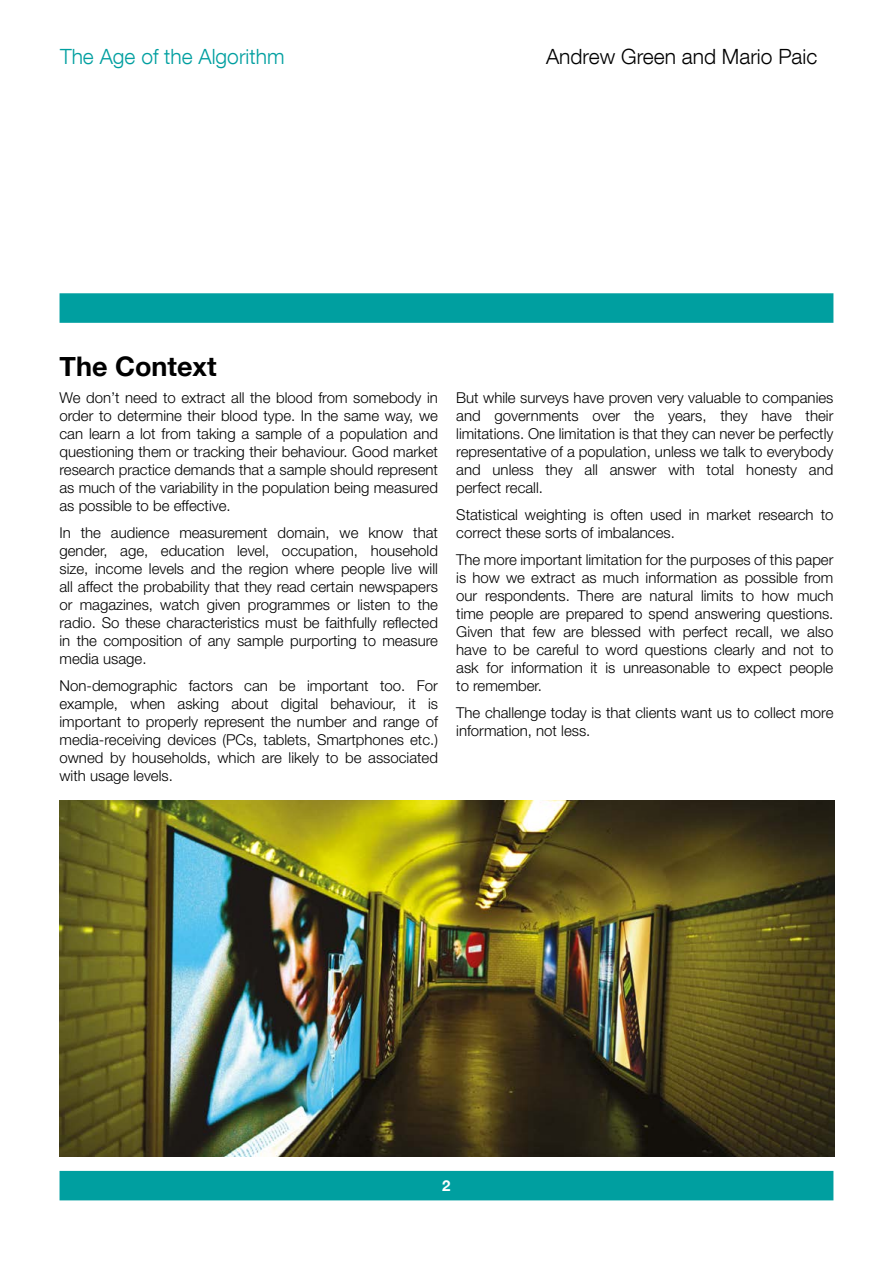
<style>
.page{position:relative;width:893px;height:1263px;background:#fff}
.page>*{position:absolute;margin:0;border:0;box-sizing:border-box;transform-origin:0 0}
.t1{font:700 27px "Helvetica Neue";color:#000}
.t2{font:300 21px "Helvetica Neue LT Com";color:#000}
.t3{font:300 21px "Helvetica Neue LT Com";color:#009fa0}
.t4{font:300 15px/18px "Helvetica Neue LT";color:#000;text-align:justify}
.t5{font:700 15px "Helvetica Neue";color:#fff}
</style>
<div class="page">
<div style="left:60px;top:1171px;width:773px;height:29px;background:#009fa0"></div>
<div style="left:60px;top:293px;width:773px;height:30px;background:#009fa0;border:2px solid #009fa0"></div>
<img style="left:60px;top:800px;width:774px;height:357px">
<h2 class="t3" style="left:60px;top:44px;width:226px">The Age of the Algorithm</h2>
<h2 class="t2" style="left:546px;top:44px;width:273px">Andrew Green and Mario Paic</h2>
<h1 class="t1" style="left:60px;top:345px;width:159px">The Context</h1>
<p class="t4" style="left:60px;top:389px;width:380px">We don’t need to extract all the blood from somebody in order to determine their blood type. In the same way, we can learn a lot from taking a sample of a population and questioning them or tracking their behaviour. Good market research practice demands that a sample should represent as much of the variability in the population being measured as possible to be effective.</p>
<p class="t4" style="left:60px;top:524px;width:380px">In the audience measurement domain, we know that gender, age, education level, occupation, household size, income levels and the region where people live will all affect the probability that they read certain newspapers or magazines, watch given programmes or listen to the radio. So these characteristics must be faithfully reflected in the composition of any sample purporting to measure media usage.</p>
<p class="t4" style="left:60px;top:677px;width:380px">Non-demographic factors can be important too. For example, when asking about digital behaviour, it is important to properly represent the number and range of media-receiving devices (PCs, tablets, Smartphones etc.) owned by households, which are likely to be associated with usage levels.</p>
<p class="t4" style="left:456px;top:389px;width:379px">But while surveys have proven very valuable to companies and governments over the years, they have their limitations. One limitation is that they can never be perfectly representative of a population, unless we talk to everybody and unless they all answer with total honesty and perfect recall.</p>
<p class="t4" style="left:456px;top:506px;width:379px">Statistical weighting is often used in market research to correct these sorts of imbalances.</p>
<p class="t4" style="left:456px;top:551px;width:379px">The more important limitation for the purposes of this paper is how we extract as much information as possible from our respondents. There are natural limits to how much time people are prepared to spend answering questions.<br>Given that few are blessed with perfect recall, we also have to be careful to word questions clearly and not to ask for information it is unreasonable to expect people to remember.</p>
<p class="t4" style="left:456px;top:704px;width:379px">The challenge today is that clients want us to collect more information, not less.</p>
<p class="t5" style="left:442px;top:1174px;width:10px">2</p>
</div>
